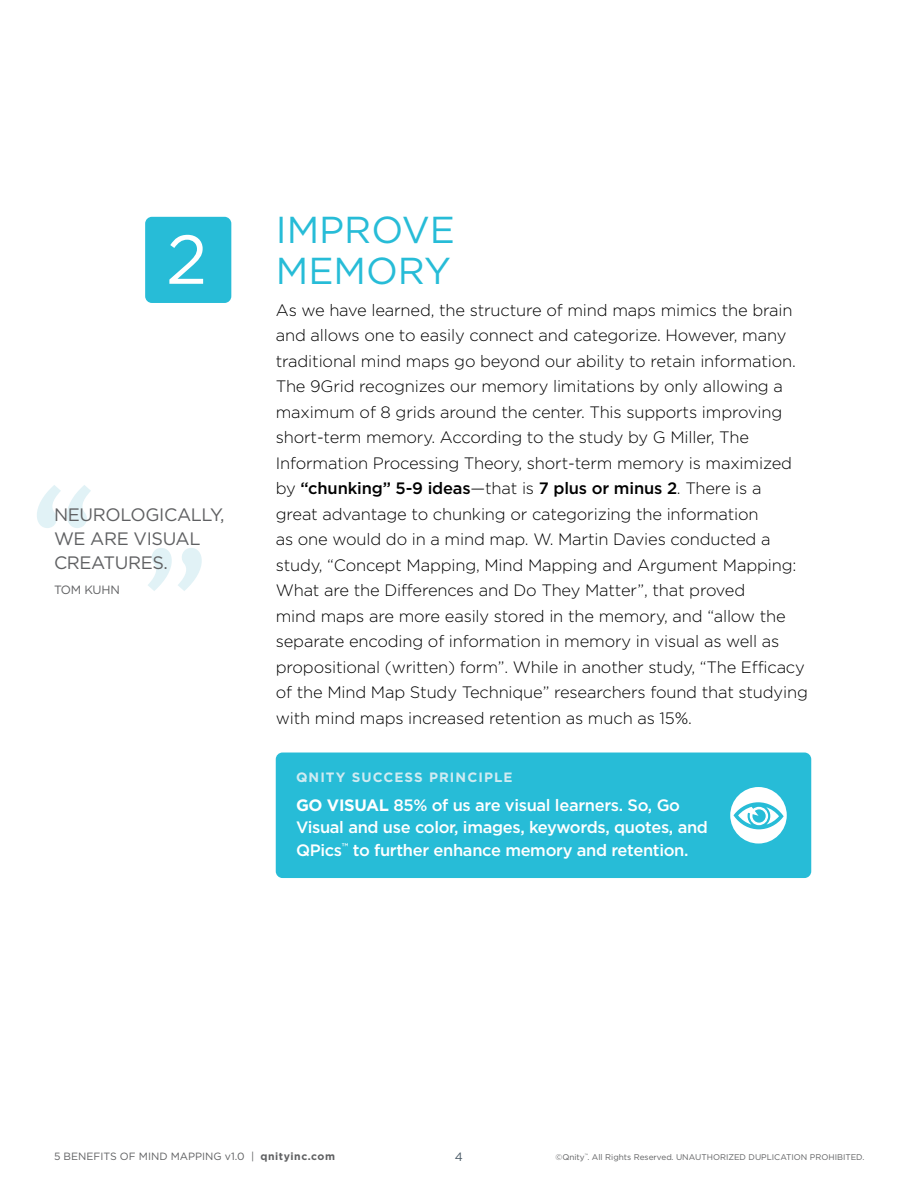
<style>
.page{position:relative;width:918px;height:1188px;background:#fff}
.page>*{position:absolute;margin:0;border:0;box-sizing:border-box;transform-origin:0 0}
.t1{font:69px "Gotham HTF";color:#fff}
.t2{font:37.5px/40.5px "Gotham HTF";color:#27bcd7}
.t3{font:18px/24px "Gotham HTF";letter-spacing:-.02em;color:#5f6062}
.t4{font:300 16.5px/25.5px "Gotham HTF";letter-spacing:-.01em;color:#000}
.t5{font:500 16.5px/22.5px "Gotham HTF";letter-spacing:-.02em;color:#fff}
.t6{font:700 13.5px "Gotham HTF";letter-spacing:.08em;color:#cfebf2}
.t7{font:12px "Gotham HTF";letter-spacing:-.02em;color:#5f6062}
.t8{font:12px "Gotham HTF";color:#485865}
.t9{font:10.5px "Gotham HTF";color:#5f6062}
.t10{font:8.25px "Gotham HTF";color:#5f6062}
.s1{font-weight:500}
.s2{font-weight:700}
</style>
<div class="page">
<div style="left:276px;top:753px;width:535px;height:125px;background:#27bcd7;border-radius:7px"></div>
<div style="left:145px;top:217px;width:86px;height:86px;background:#27bcd7;border-radius:7px"></div>
<svg style="left:37px;top:485px;width:54px;height:43px"></svg>
<svg style="left:148px;top:548px;width:54px;height:43px"></svg>
<div style="left:730px;top:787px;width:57px;height:57px;background:#fff;border-radius:50%"></div>
<svg style="left:733px;top:802px;width:51px;height:27px"></svg>
<h1 class="t1" style="left:166px;top:221px;width:43px">2</h1>
<p class="t3" style="left:54px;top:502px;width:172px">NEUROLOGICALLY,<br>WE ARE VISUAL<br>CREATURES.</p>
<p class="t7" style="left:54px;top:583px;width:67px">TOM KUHN</p>
<h2 class="t2" style="left:276px;top:209px;width:181px">IMPROVE<br>MEMORY</h2>
<p class="t4" style="left:276px;top:297px;width:534px">As we have learned, the structure of mind maps mimics the brain and allows one to easily connect and categorize. However, many traditional mind maps go beyond our ability to retain information.<br>The 9Grid recognizes our memory limitations by only allowing a maximum of 8 grids around the center. This supports improving short-term memory. According to the study by G Miller, The Information Processing Theory, short-term memory is maximized by <span class="s1">“chunking” 5-9 ideas</span>—that is <span class="s1">7 plus or minus 2</span>. There is a<br>great advantage to chunking or categorizing the information<br>as one would do in a mind map. W. Martin Davies conducted a study, “Concept Mapping, Mind Mapping and Argument Mapping:<br>What are the Differences and Do They Matter”, that proved<br>mind maps are more easily stored in the memory, and “allow the separate encoding of information in memory in visual as well as propositional (written) form”. While in another study, “The Efficacy of the Mind Map Study Technique” researchers found that studying with mind maps increased retention as much as 15%.</p>
<p class="t6" style="left:296px;top:769px;width:218px">QNITY SUCCESS PRINCIPLE</p>
<p class="t5" style="left:296px;top:793px;width:413px"><span class="s2">GO VISUAL</span> 85% of us are visual learners. So, Go<br>Visual and use color, images, keywords, quotes, and<br>QPics<sup>™</sup> to further enhance memory and retention.</p>
<p class="t9" style="left:54px;top:1150px;width:283px">5 BENEFITS OF MIND MAPPING v1.0 | <span class="s2">qnityinc.com</span></p>
<p class="t10" style="left:555px;top:1152px;width:311px">©Qnity<sup>™</sup>. All Rights Reserved. UNAUTHORIZED DUPLICATION PROHIBITED.</p>
<p class="t8" style="left:455px;top:1150px;width:10px">4</p>
</div>
